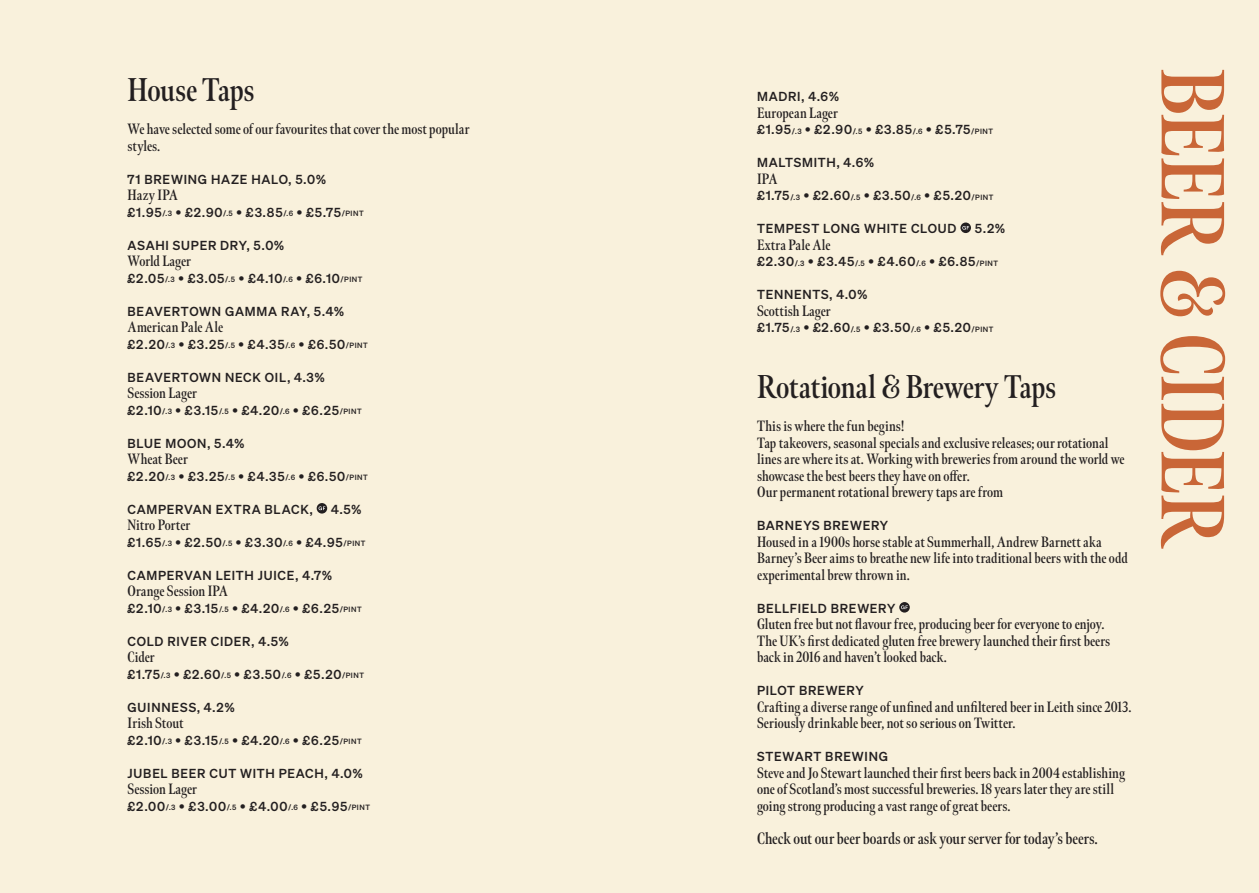
<style>
.page{position:relative;width:1259px;height:893px;background:#f9f1dc}
.page>*{position:absolute;margin:0;border:0;box-sizing:border-box;transform-origin:0 0}
.t1{font:600 extra-condensed 90px "Meno Display";letter-spacing:-.005em;color:#c96637}
.t2{font:600 extra-condensed 33px "Meno Display";letter-spacing:-.01em;color:#231f20}
.t3{font:600 extra-condensed 16.5px "Meno Display";color:#231f20}
.t4{font:600 extra-condensed 15px/16.5px "Meno Display";letter-spacing:.005em;color:#231f20}
.t5{font:12.75px "Sohne Kraftig";letter-spacing:.06em;color:#231f20}
.s1{font-size:7.5px}
</style>
<div class="page">
<svg style="left:317px;top:503px;width:10px;height:11px"></svg>
<svg style="left:318px;top:506px;width:7px;height:4px"></svg>
<div style="left:960px;top:223px;width:11px;height:10px;background:#231f20;border-radius:50%"></div>
<svg style="left:962px;top:226px;width:7px;height:4px"></svg>
<svg style="left:899px;top:602px;width:10px;height:11px"></svg>
<svg style="left:901px;top:605px;width:7px;height:4px"></svg>
<p class="t2" style="left:128px;top:70px;width:128px">House Taps</p>
<p class="t4" style="left:128px;top:121px;width:343px">We have selected some of our favourites that cover the most popular styles.</p>
<p class="t5" style="left:128px;top:171px;width:200px">71 BREWING HAZE HALO, 5.0%</p>
<p class="t4" style="left:128px;top:187px;width:52px">Hazy IPA</p>
<p class="t5" style="left:128px;top:204px;width:237px">£1.95<span class="s1">/.3</span> • £2.90<span class="s1">/.5</span> • £3.85<span class="s1">/.6</span> • £5.75<span class="s1">/PINT</span></p>
<p class="t5" style="left:128px;top:237px;width:158px">ASAHI SUPER DRY, 5.0%</p>
<p class="t4" style="left:128px;top:253px;width:65px">World Lager</p>
<p class="t5" style="left:128px;top:270px;width:236px">£2.05<span class="s1">/.3</span> • £3.05<span class="s1">/.5</span> • £4.10<span class="s1">/.6</span> • £6.10<span class="s1">/PINT</span></p>
<p class="t5" style="left:128px;top:303px;width:218px">BEAVERTOWN GAMMA RAY, 5.4%</p>
<p class="t4" style="left:128px;top:319px;width:97px">American Pale Ale</p>
<p class="t5" style="left:128px;top:336px;width:242px">£2.20<span class="s1">/.3</span> • £3.25<span class="s1">/.5</span> • £4.35<span class="s1">/.6</span> • £6.50<span class="s1">/PINT</span></p>
<p class="t5" style="left:128px;top:369px;width:198px">BEAVERTOWN NECK OIL, 4.3%</p>
<p class="t4" style="left:128px;top:385px;width:71px">Session Lager</p>
<p class="t5" style="left:128px;top:402px;width:235px">£2.10<span class="s1">/.3</span> • £3.15<span class="s1">/.5</span> • £4.20<span class="s1">/.6</span> • £6.25<span class="s1">/PINT</span></p>
<p class="t5" style="left:128px;top:435px;width:118px">BLUE MOON, 5.4%</p>
<p class="t4" style="left:128px;top:451px;width:62px">Wheat Beer</p>
<p class="t5" style="left:128px;top:468px;width:242px">£2.20<span class="s1">/.3</span> • £3.25<span class="s1">/.5</span> • £4.35<span class="s1">/.6</span> • £6.50<span class="s1">/PINT</span></p>
<p class="t5" style="left:128px;top:501px;width:187px">CAMPERVAN EXTRA BLACK,</p>
<p class="t5" style="left:331px;top:501px;width:32px">4.5%</p>
<p class="t4" style="left:128px;top:517px;width:64px">Nitro Porter</p>
<p class="t5" style="left:128px;top:534px;width:239px">£1.65<span class="s1">/.3</span> • £2.50<span class="s1">/.5</span> • £3.30<span class="s1">/.6</span> • £4.95<span class="s1">/PINT</span></p>
<p class="t5" style="left:128px;top:567px;width:206px">CAMPERVAN LEITH JUICE, 4.7%</p>
<p class="t4" style="left:128px;top:583px;width:102px">Orange Session IPA</p>
<p class="t5" style="left:128px;top:600px;width:235px">£2.10<span class="s1">/.3</span> • £3.15<span class="s1">/.5</span> • £4.20<span class="s1">/.6</span> • £6.25<span class="s1">/PINT</span></p>
<p class="t5" style="left:128px;top:633px;width:162px">COLD RIVER CIDER, 4.5%</p>
<p class="t4" style="left:128px;top:649px;width:28px">Cider</p>
<p class="t5" style="left:128px;top:666px;width:238px">£1.75<span class="s1">/.3</span> • £2.60<span class="s1">/.5</span> • £3.50<span class="s1">/.6</span> • £5.20<span class="s1">/PINT</span></p>
<p class="t5" style="left:128px;top:699px;width:108px">GUINNESS, 4.2%</p>
<p class="t4" style="left:128px;top:715px;width:57px">Irish Stout</p>
<p class="t5" style="left:128px;top:732px;width:235px">£2.10<span class="s1">/.3</span> • £3.15<span class="s1">/.5</span> • £4.20<span class="s1">/.6</span> • £6.25<span class="s1">/PINT</span></p>
<p class="t5" style="left:128px;top:765px;width:236px">JUBEL BEER CUT WITH PEACH, 4.0%</p>
<p class="t4" style="left:128px;top:781px;width:71px">Session Lager</p>
<p class="t5" style="left:128px;top:798px;width:244px">£2.00<span class="s1">/.3</span> • £3.00<span class="s1">/.5</span> • £4.00<span class="s1">/.6</span> • £5.95<span class="s1">/PINT</span></p>
<p class="t5" style="left:757px;top:89px;width:83px">MADRI, 4.6%</p>
<p class="t4" style="left:757px;top:104px;width:82px">European Lager</p>
<p class="t5" style="left:757px;top:122px;width:237px">£1.95<span class="s1">/.3</span> • £2.90<span class="s1">/.5</span> • £3.85<span class="s1">/.6</span> • £5.75<span class="s1">/PINT</span></p>
<p class="t5" style="left:757px;top:155px;width:118px">MALTSMITH, 4.6%</p>
<p class="t4" style="left:757px;top:170px;width:22px">IPA</p>
<p class="t5" style="left:757px;top:188px;width:238px">£1.75<span class="s1">/.3</span> • £2.60<span class="s1">/.5</span> • £3.50<span class="s1">/.6</span> • £5.20<span class="s1">/PINT</span></p>
<p class="t5" style="left:757px;top:221px;width:201px">TEMPEST LONG WHITE CLOUD</p>
<p class="t5" style="left:975px;top:221px;width:32px">5.2%</p>
<p class="t4" style="left:757px;top:236px;width:75px">Extra Pale Ale</p>
<p class="t5" style="left:757px;top:254px;width:242px">£2.30<span class="s1">/.3</span> • £3.45<span class="s1">/.5</span> • £4.60<span class="s1">/.6</span> • £6.85<span class="s1">/PINT</span></p>
<p class="t5" style="left:757px;top:287px;width:112px">TENNENTS, 4.0%</p>
<p class="t4" style="left:757px;top:302px;width:75px">Scottish Lager</p>
<p class="t5" style="left:757px;top:320px;width:238px">£1.75<span class="s1">/.3</span> • £2.60<span class="s1">/.5</span> • £3.50<span class="s1">/.6</span> • £5.20<span class="s1">/PINT</span></p>
<p class="t2" style="left:757px;top:367px;width:301px">Rotational &amp; Brewery Taps</p>
<p class="t4" style="left:757px;top:418px;width:149px">This is where the fun begins!</p>
<p class="t4" style="left:757px;top:434px;width:369px">Tap takeovers, seasonal specials and exclusive releases; our rotational lines are where its at. Working with breweries from around the world we showcase the best beers they have on offer.</p>
<p class="t4" style="left:757px;top:484px;width:248px">Our permanent rotational brewery taps are from</p>
<p class="t5" style="left:757px;top:518px;width:132px">BARNEYS BREWERY</p>
<p class="t4" style="left:757px;top:533px;width:372px">Housed in a 1900s horse stable at Summerhall, Andrew Barnett aka<br>Barney’s Beer aims to breathe new life into traditional beers with the odd experimental brew thrown in.</p>
<p class="t5" style="left:757px;top:600px;width:140px">BELLFIELD BREWERY</p>
<p class="t4" style="left:757px;top:616px;width:349px">Gluten free but not flavour free, producing beer for everyone to enjoy.</p>
<p class="t4" style="left:757px;top:632px;width:355px">The UK’s first dedicated gluten free brewery launched their first beers back in 2016 and haven’t looked back.</p>
<p class="t5" style="left:757px;top:683px;width:108px">PILOT BREWERY</p>
<p class="t4" style="left:757px;top:698px;width:376px">Crafting a diverse range of unfined and unfiltered beer in Leith since 2013.<br>Seriously drinkable beer, not so serious on Twitter.</p>
<p class="t5" style="left:757px;top:749px;width:132px">STEWART BREWING</p>
<p class="t4" style="left:757px;top:764px;width:369px">Steve and Jo Stewart launched their first beers back in 2004 establishing one of Scotland’s most successful breweries. 18 years later they are still going strong producing a vast range of great beers.</p>
<p class="t3" style="left:757px;top:828px;width:342px">Check out our beer boards or ask your server for today’s beers.</p>
<p class="t1" style="left:1246px;top:68px;width:482px;rotate:90deg">BEER &amp; CIDER</p>
</div>
